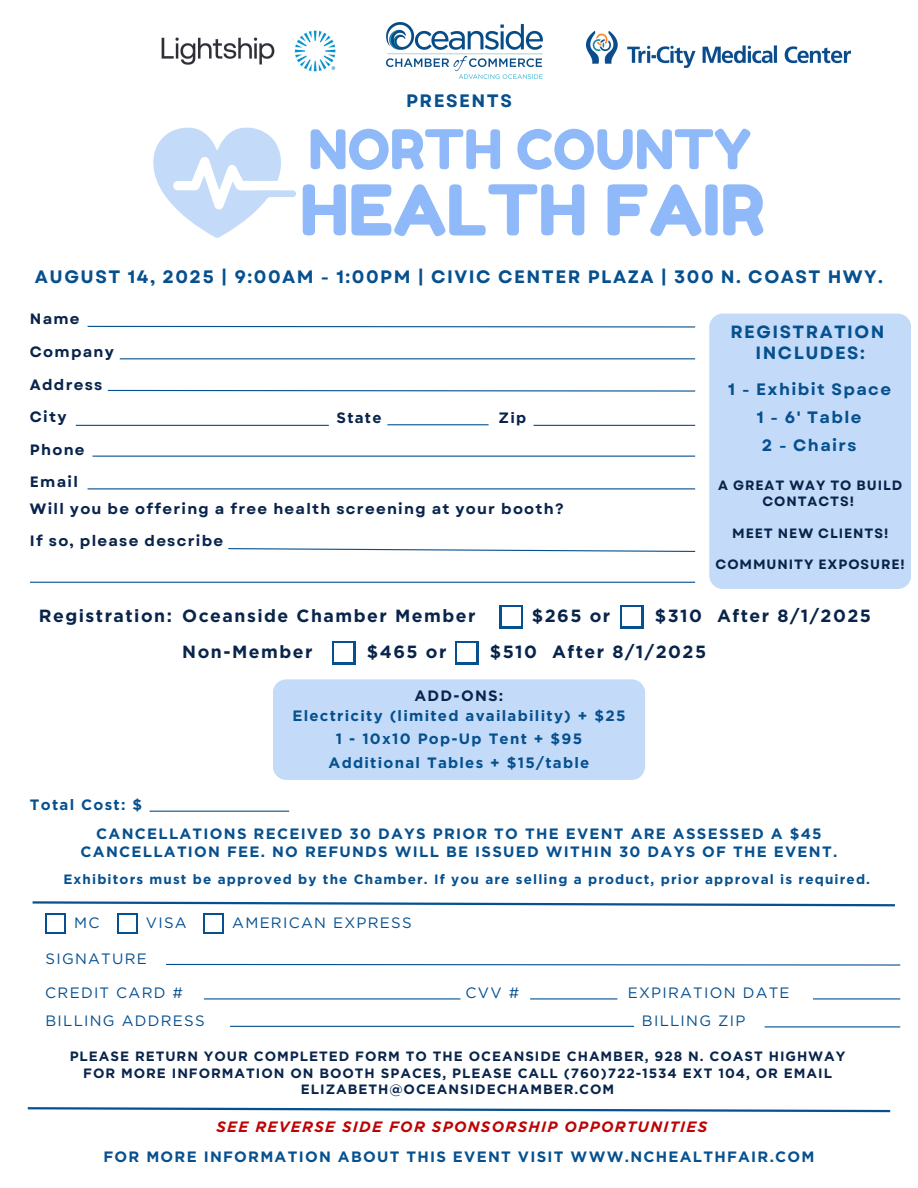
<style>
.page{position:relative;width:918px;height:1188px;background:#fff}
.page>*{position:absolute;margin:0;border:0;box-sizing:border-box;transform-origin:0 0}
.t1{font:69.75px "Fredoka One";color:#8fb9f8}
.t2{font:54.45px "Fredoka One";color:#8fb9f8}
.t3{font:700 18px "Garet";letter-spacing:.085em;color:#06508f}
.t4{font:700 17.7px "Gotham";letter-spacing:.085em;color:#08244b}
.t5{font:700 17.7px/21.3px "Garet";letter-spacing:.085em;color:#06508f;text-align:center}
.t6{font:700 16.5px "Garet";letter-spacing:.085em;color:#06508f}
.t7{font:700 15px/18px "Gotham";letter-spacing:.085em;color:#06508f;text-align:center}
.t8{font:700 15px "Garet";letter-spacing:.085em;color:#08244b}
.t9{font:15px "Gotham";letter-spacing:.085em;color:#06508f}
.t10{font:italic 700 15px "Gotham";letter-spacing:.085em;color:#bd0404}
.t11{font:700 15px "Gotham";letter-spacing:.085em;color:#08244b}
.t12{font:700 13.5px/16.8px "Gotham";letter-spacing:.07em;color:#08244b;text-align:center}
.t13{font:700 13.5px "Gotham";letter-spacing:.085em;color:#06508f}
.t14{font:700 13.5px/15.8px "Garet";letter-spacing:.07em;color:#08244b;text-align:center}
</style>
<div class="page">
<svg style="left:87px;top:325px;width:609px;height:3px"></svg>
<hr style="left:120px;top:358px;width:575px;height:1px;background:#06508f">
<hr style="left:76px;top:425px;width:253px;height:1px;background:#06508f">
<hr style="left:387px;top:424px;width:102px;height:1px;background:#06508f">
<hr style="left:534px;top:425px;width:161px;height:1px;background:#06508f">
<svg style="left:107px;top:389px;width:589px;height:3px"></svg>
<hr style="left:88px;top:488px;width:607px;height:1px;background:#06508f">
<svg style="left:228px;top:548px;width:468px;height:4px"></svg>
<hr style="left:30px;top:582px;width:665px;height:1px;background:#06508f">
<hr style="left:93px;top:456px;width:602px;height:1px;background:#06508f">
<div style="left:499px;top:605px;width:24px;height:24px;background:#06508f"></div>
<div style="left:502px;top:607px;width:19px;height:19px;background:#fff"></div>
<div style="left:332px;top:641px;width:24px;height:24px;background:#06508f"></div>
<div style="left:334px;top:643px;width:19px;height:19px;background:#fff"></div>
<div style="left:620px;top:605px;width:24px;height:24px;background:#06508f"></div>
<div style="left:622px;top:607px;width:19px;height:19px;background:#fff"></div>
<div style="left:455px;top:641px;width:24px;height:24px;background:#06508f"></div>
<div style="left:457px;top:643px;width:19px;height:19px;background:#fff"></div>
<hr style="left:530px;top:998px;width:87px;height:1px;background:#06508f">
<hr style="left:204px;top:998px;width:256px;height:1px;background:#06508f">
<svg style="left:166px;top:963px;width:735px;height:3px"></svg>
<hr style="left:230px;top:1026px;width:404px;height:1px;background:#06508f">
<hr style="left:765px;top:1026px;width:135px;height:1px;background:#06508f">
<hr style="left:813px;top:998px;width:87px;height:1px;background:#06508f">
<svg style="left:46px;top:913px;width:20px;height:21px"></svg>
<div style="left:48px;top:915px;width:16px;height:16px;background:#fff"></div>
<svg style="left:117px;top:913px;width:21px;height:21px"></svg>
<div style="left:119px;top:915px;width:16px;height:16px;background:#fff"></div>
<svg style="left:204px;top:913px;width:20px;height:21px"></svg>
<div style="left:206px;top:915px;width:16px;height:16px;background:#fff"></div>
<svg style="left:32px;top:901px;width:863px;height:6px"></svg>
<svg style="left:27px;top:1107px;width:864px;height:6px"></svg>
<svg style="left:153px;top:127px;width:143px;height:111px"></svg>
<div style="left:709px;top:314px;width:202px;height:275px;background:#c3dbf8"></div>
<img style="left:161px;top:30px;width:175px;height:42px">
<img style="left:386px;top:22px;width:157px;height:56px">
<img style="left:587px;top:32px;width:263px;height:36px">
<hr style="left:150px;top:811px;width:139px;height:1px;background:#06508f">
<div style="left:273px;top:679px;width:372px;height:101px;background:#c3dbf8"></div>
<h5 class="t3" style="left:406px;top:87px;width:107px">PRESENTS</h5>
<p class="t2" style="left:308px;top:116px;width:444px">NORTH COUNTY</p>
<p class="t1" style="left:300px;top:168px;width:466px">HEALTH FAIR</p>
<h5 class="t3" style="left:35px;top:264px;width:850px">AUGUST 14, 2025 | 9:00AM - 1:00PM | CIVIC CENTER PLAZA | 300 N. COAST HWY.</h5>
<p class="t8" style="left:30px;top:308px;width:51px">Name</p>
<p class="t8" style="left:30px;top:341px;width:85px">Company</p>
<p class="t8" style="left:30px;top:373px;width:74px">Address</p>
<h3 class="t8" style="left:30px;top:406px;width:38px">City</h3>
<p class="t11" style="left:499px;top:409px;width:29px">Zip</p>
<h2 class="t8" style="left:30px;top:439px;width:56px">Phone</h2>
<h1 class="t8" style="left:30px;top:471px;width:49px">Email</h1>
<h3 class="t8" style="left:30px;top:498px;width:535px">Will you be offering a free health screening at your booth?</h3>
<p class="t8" style="left:30px;top:530px;width:195px">If so, please describe</p>
<h5 class="t11" style="left:337px;top:409px;width:47px">State</h5>
<h4 class="t5" style="left:730px;top:321px;width:156px">REGISTRATION<br>INCLUDES:</h4>
<p class="t6" style="left:728px;top:378px;width:164px">1 - Exhibit Space</p>
<p class="t6" style="left:757px;top:406px;width:106px">1 - 6' Table</p>
<p class="t6" style="left:762px;top:434px;width:96px">2 - Chairs</p>
<p class="t14" style="left:718px;top:478px;width:185px">A GREAT WAY TO BUILD<br>CONTACTS!</p>
<p class="t14" style="left:732px;top:525px;width:158px">MEET NEW CLIENTS!</p>
<h5 class="t14" style="left:716px;top:557px;width:191px">COMMUNITY EXPOSURE!</h5>
<p class="t4" style="left:39px;top:605px;width:135px">Registration:</p>
<h5 class="t7" style="left:30px;top:796px;width:114px">Total Cost: $</h5>
<p class="t4" style="left:655px;top:605px;width:218px">$310 After 8/1/2025</p>
<p class="t4" style="left:182px;top:605px;width:295px">Oceanside Chamber Member</p>
<p class="t4" style="left:532px;top:605px;width:80px">$265 or</p>
<p class="t4" style="left:367px;top:641px;width:81px">$465 or</p>
<p class="t4" style="left:182px;top:641px;width:132px">Non-Member</p>
<p class="t4" style="left:490px;top:641px;width:218px">$510 After 8/1/2025</p>
<h4 class="t11" style="left:415px;top:686px;width:90px">ADD-ONS:</h4>
<h4 class="t7" style="left:336px;top:730px;width:248px">1 - 10x10 Pop-Up Tent + $95</h4>
<h4 class="t7" style="left:329px;top:753px;width:262px">Additional Tables + $15/table</h4>
<h4 class="t7" style="left:292px;top:706px;width:335px">Electricity (limited availability) + $25</h4>
<h4 class="t7" style="left:81px;top:824px;width:758px">CANCELLATIONS RECEIVED 30 DAYS PRIOR TO THE EVENT ARE ASSESSED A $45<br>CANCELLATION FEE. NO REFUNDS WILL BE ISSUED WITHIN 30 DAYS OF THE EVENT.</h4>
<h4 class="t13" style="left:63px;top:871px;width:808px">Exhibitors must be approved by the Chamber. If you are selling a product, prior approval is required.</h4>
<p class="t9" style="left:74px;top:914px;width:27px">MC</p>
<h6 class="t9" style="left:146px;top:914px;width:42px">VISA</h6>
<h6 class="t9" style="left:46px;top:949px;width:103px">SIGNATURE</h6>
<h6 class="t9" style="left:45px;top:984px;width:139px">CREDIT CARD #</h6>
<h6 class="t9" style="left:232px;top:914px;width:181px">AMERICAN EXPRESS</h6>
<h6 class="t9" style="left:466px;top:984px;width:55px">CVV #</h6>
<h6 class="t9" style="left:628px;top:984px;width:163px">EXPIRATION DATE</h6>
<h6 class="t9" style="left:46px;top:1012px;width:161px">BILLING ADDRESS</h6>
<h5 class="t9" style="left:642px;top:1012px;width:105px">BILLING ZIP</h5>
<h6 class="t12" style="left:70px;top:1047px;width:777px">PLEASE RETURN YOUR COMPLETED FORM TO THE OCEANSIDE CHAMBER, 928 N. COAST HIGHWAY<br>FOR MORE INFORMATION ON BOOTH SPACES, PLEASE CALL (760)722-1534 EXT 104, OR EMAIL<br>ELIZABETH@OCEANSIDECHAMBER.COM</h6>
<h4 class="t10" style="left:216px;top:1118px;width:492px">SEE REVERSE SIDE FOR SPONSORSHIP OPPORTUNITIES</h4>
<h6 class="t7" style="left:103px;top:1147px;width:713px">FOR MORE INFORMATION ABOUT THIS EVENT VISIT WWW.NCHEALTHFAIR.COM</h6>
</div>
